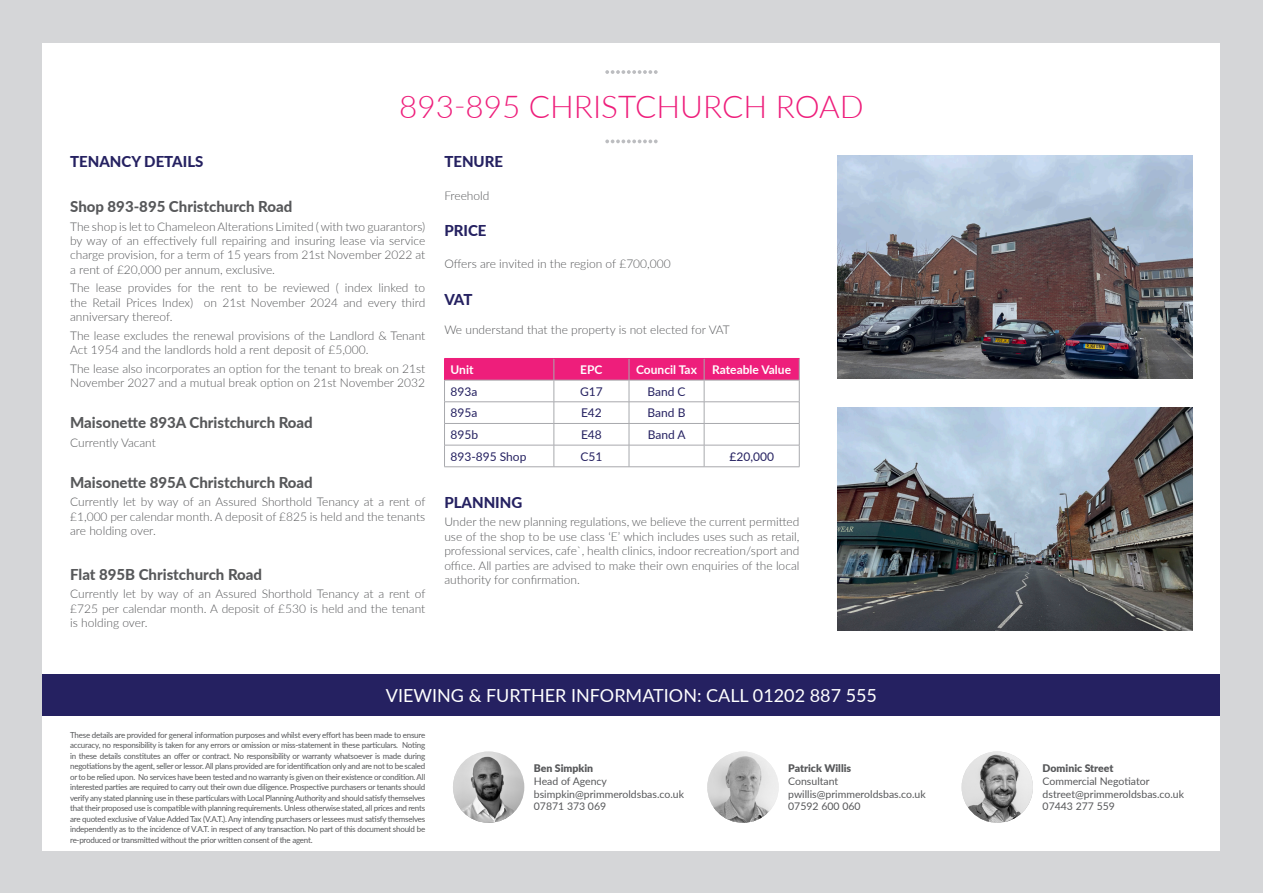
<style>
.page{position:relative;width:1263px;height:893px;background:#d5d6d8}
.page>*{position:absolute;margin:0;border:0;box-sizing:border-box;transform-origin:0 0}
.t1{font:300 31.5px "Lato";color:#ee1e7b}
.t2{font:18px "Lato";color:#fff}
.t3{font:800 15px "Lato";color:#57585a}
.t4{font:800 15px "Lato";color:#252161}
.t5{font:300 12px/14.4px "Lato";color:#57585a;text-align:justify}
.t6{font:12px "Lato";color:#252161}
.t7{font:700 12px "Lato";color:#fff}
.t8{font:10.5px "Lato";color:#57585a}
.t9{font:900 10.5px "Lato";color:#57585a}
.t10{font:8.25px/10.5px "Lato";letter-spacing:-.03em;color:#57585a;text-align:justify}
</style>
<div class="page">
<div style="left:43px;top:43px;width:1177px;height:807px;background:#fff"></div>
<div style="left:43px;top:675px;width:1177px;height:41px;background:#252161"></div>
<svg style="left:605px;top:140px;width:53px;height:3px"></svg>
<svg style="left:605px;top:70px;width:53px;height:4px"></svg>
<img style="left:838px;top:155px;width:355px;height:224px">
<img style="left:838px;top:407px;width:355px;height:223px">
<img style="left:962px;top:751px;width:71px;height:72px;border-radius:36px">
<img style="left:707px;top:751px;width:72px;height:72px;border-radius:36px">
<img style="left:453px;top:751px;width:71px;height:72px;border-radius:36px">
<svg style="left:444px;top:358px;width:356px;height:109px"></svg>
<hr style="left:554px;top:358px;width:75px;height:1px;background:#ee1e7b">
<hr style="left:629px;top:358px;width:75px;height:1px;background:#ee1e7b">
<hr style="left:704px;top:358px;width:95px;height:1px;background:#ee1e7b">
<p class="t1" style="left:399px;top:85px;width:466px">893-895 CHRISTCHURCH ROAD</p>
<p class="t4" style="left:70px;top:151px;width:135px">TENANCY DETAILS</p>
<p class="t3" style="left:70px;top:195px;width:224px">Shop 893-895 Christchurch Road</p>
<p class="t5" style="left:70px;top:219px;width:357px">The shop is let to Chameleon Alterations Limited ( with two guarantors) by way of an effectively full repairing and insuring lease via service charge provision, for a term of 15 years from 21st November 2022 at a rent of £20,000 per annum, exclusive.</p>
<p class="t5" style="left:70px;top:280px;width:357px">The lease provides for the rent to be reviewed ( index linked to the Retail Prices Index) on 21st November 2024 and every third anniversary thereof.</p>
<p class="t5" style="left:70px;top:328px;width:357px">The lease excludes the renewal provisions of the Landlord &amp; Tenant<br>Act 1954 and the landlords hold a rent deposit of £5,000.</p>
<p class="t5" style="left:70px;top:361px;width:357px">The lease also incorporates an option for the tenant to break on 21st<br>November 2027 and a mutual break option on 21st November 2032</p>
<p class="t3" style="left:70px;top:412px;width:244px">Maisonette 893A Christchurch Road</p>
<p class="t5" style="left:70px;top:435px;width:87px">Currently Vacant</p>
<p class="t3" style="left:70px;top:471px;width:244px">Maisonette 895A Christchurch Road</p>
<p class="t5" style="left:70px;top:494px;width:357px">Currently let by way of an Assured Shorthold Tenancy at a rent of £1,000 per calendar month. A deposit of £825 is held and the tenants are holding over.</p>
<p class="t3" style="left:70px;top:563px;width:193px">Flat 895B Christchurch Road</p>
<p class="t5" style="left:70px;top:586px;width:357px">Currently let by way of an Assured Shorthold Tenancy at a rent of £725 per calendar month. A deposit of £530 is held and the tenant is holding over.</p>
<p class="t4" style="left:444px;top:151px;width:60px">TENURE</p>
<p class="t5" style="left:444px;top:188px;width:47px">Freehold</p>
<p class="t4" style="left:444px;top:219px;width:44px">PRICE</p>
<p class="t5" style="left:444px;top:256px;width:228px">Offers are invited in the region of £700,000</p>
<p class="t4" style="left:444px;top:288px;width:30px">VAT</p>
<p class="t5" style="left:444px;top:322px;width:287px">We understand that the property is not elected for VAT</p>
<p class="t7" style="left:450px;top:361px;width:24px">Unit</p>
<p class="t7" style="left:580px;top:361px;width:24px">EPC</p>
<p class="t7" style="left:636px;top:361px;width:62px">Council Tax</p>
<p class="t7" style="left:712px;top:361px;width:80px">Rateable Value</p>
<p class="t6" style="left:450px;top:383px;width:28px">893a</p>
<p class="t6" style="left:580px;top:383px;width:24px">G17</p>
<p class="t6" style="left:647px;top:383px;width:40px">Band C</p>
<p class="t6" style="left:450px;top:404px;width:28px">895a</p>
<p class="t6" style="left:581px;top:404px;width:22px">E42</p>
<p class="t6" style="left:648px;top:404px;width:39px">Band B</p>
<p class="t6" style="left:450px;top:426px;width:29px">895b</p>
<p class="t6" style="left:581px;top:426px;width:22px">E48</p>
<p class="t6" style="left:648px;top:426px;width:39px">Band A</p>
<p class="t6" style="left:450px;top:448px;width:77px">893-895 Shop</p>
<p class="t6" style="left:580px;top:448px;width:23px">C51</p>
<p class="t6" style="left:729px;top:448px;width:46px">£20,000</p>
<p class="t4" style="left:444px;top:491px;width:79px">PLANNING</p>
<p class="t5" style="left:444px;top:514px;width:357px">Under the new planning regulations, we believe the current permitted use of the shop to be use class ‘E’ which includes uses such as retail, professional services, cafe`, health clinics, indoor recreation/sport and office. All parties are advised to make their own enquiries of the local authority for confirmation.</p>
<p class="t2" style="left:386px;top:682px;width:493px">VIEWING &amp; FURTHER INFORMATION: CALL 01202 887 555</p>
<p class="t10" style="left:70px;top:729px;width:357px">These details are provided for general information purposes and whilst every effort has been made to ensure accuracy, no responsibility is taken for any errors or omission or miss-statement in these particulars. Noting in these details constitutes an offer or contract. No responsibility or warranty whatsoever is made during negotiations by the agent, seller or lessor. All plans provided are for identification only and are not to be scaled or to be relied upon. No services have been tested and no warranty is given on their existence or condition. All interested parties are required to carry out their own due diligence. Prospective purchasers or tenants should verify any stated planning use in these particulars with Local Planning Authority and should satisfy themselves that their proposed use is compatible with planning requirements. Unless otherwise stated, all prices and rents are quoted exclusive of Value Added Tax (V.A.T.). Any intending purchasers or lessees must satisfy themselves independently as to the incidence of V.A.T. in respect of any transaction. No part of this document should be re-produced or transmitted without the prior written consent of the agent.</p>
<p class="t9" style="left:534px;top:761px;width:61px">Ben Simpkin</p>
<p class="t8" style="left:534px;top:774px;width:75px">Head of Agency</p>
<p class="t8" style="left:534px;top:786px;width:152px">bsimpkin@primmeroldsbas.co.uk</p>
<p class="t8" style="left:534px;top:799px;width:74px">07871 373 069</p>
<p class="t9" style="left:788px;top:761px;width:64px">Patrick Willis</p>
<p class="t8" style="left:788px;top:774px;width:52px">Consultant</p>
<p class="t8" style="left:788px;top:786px;width:139px">pwillis@primmeroldsbas.co.uk</p>
<p class="t8" style="left:788px;top:799px;width:74px">07592 600 060</p>
<p class="t9" style="left:1042px;top:761px;width:72px">Dominic Street</p>
<p class="t8" style="left:1042px;top:774px;width:108px">Commercial Negotiator</p>
<p class="t8" style="left:1042px;top:786px;width:143px">dstreet@primmeroldsbas.co.uk</p>
<p class="t8" style="left:1042px;top:799px;width:74px">07443 277 559</p>
</div>
